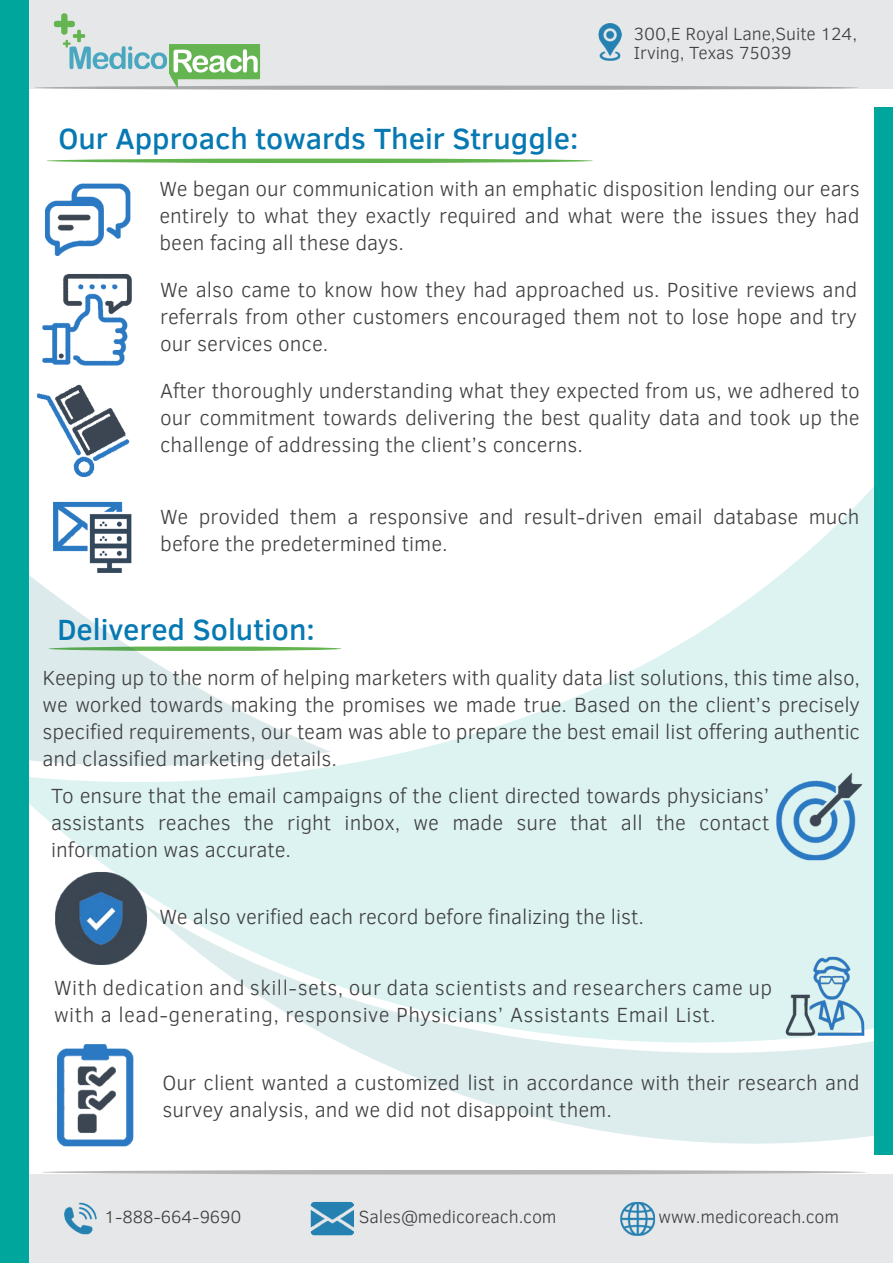
<style>
.page{position:relative;width:893px;height:1263px;background:#fff}
.page>*{position:absolute;margin:0;border:0;box-sizing:border-box;transform-origin:0 0}
.t1{font:500 30px "Clear Sans";color:#0678b2}
.t2{font:300 21px/27px "Clear Sans";color:#404041;text-align:justify}
.t3{font:300 21px/27px "Clear Sans";letter-spacing:.025em;color:#404041}
.t4{font:300 18px/19.5px "Clear Sans";letter-spacing:-.005em;color:#404041}
</style>
<div class="page">
<div style="left:0;top:1174px;width:892px;height:89px;background:#e6e7e8"></div>
<div style="left:0;top:0;width:892px;height:89px;background:#e6e7e8"></div>
<svg style="left:34px;top:85px;width:824px;height:5px;background:#b4b5b6"></svg>
<svg style="left:42px;top:1170px;width:823px;height:4px;background:#b9b9ba"></svg>
<svg style="left:339px;top:1042px;width:535px;height:101px;fill:#ddeded"></svg>
<svg style="left:29px;top:487px;width:845px;height:555px;fill:#ddf3f1"></svg>
<hr style="left:47px;top:159px;width:545px;height:4px;background:#63b34f;border-radius:50%">
<img style="left:64px;top:1202px;width:33px;height:33px">
<img style="left:48px;top:13px;width:216px;height:77px">
<img style="left:598px;top:24px;width:24px;height:37px">
<img style="left:310px;top:1201px;width:44px;height:35px">
<img style="left:620px;top:1201px;width:36px;height:35px">
<div style="left:0;top:0;width:29px;height:1263px;background:#00a69c"></div>
<div style="left:874px;top:108px;width:18px;height:1047px;background:#00a69c"></div>
<img style="left:42px;top:274px;width:90px;height:92px">
<img style="left:36px;top:384px;width:94px;height:93px">
<img style="left:50px;top:497px;width:84px;height:78px">
<img style="left:45px;top:183px;width:86px;height:73px">
<img style="left:760px;top:771px;width:111px;height:94px">
<img style="left:57px;top:1044px;width:77px;height:103px">
<img style="left:776px;top:955px;width:97px;height:82px">
<img style="left:38px;top:868px;width:118px;height:100px">
<p class="t4" style="left:633px;top:24px;width:225px">300,E Royal Lane,Suite 124,<br>Irving, Texas 75039</p>
<h1 class="t1" style="left:58px;top:117px;width:521px">Our Approach towards Their Struggle:</h1>
<p class="t2" style="left:159px;top:175px;width:701px">We began our communication with an emphatic disposition lending our ears entirely to what they exactly required and what were the issues they had been facing all these days.</p>
<p class="t2" style="left:160px;top:276px;width:698px">We also came to know how they had approached us. Positive reviews and referrals from other customers encouraged them not to lose hope and try our services once.</p>
<p class="t2" style="left:160px;top:377px;width:700px">After thoroughly understanding what they expected from us, we adhered to our commitment towards delivering the best quality data and took up the challenge of addressing the client’s concerns.</p>
<p class="t2" style="left:160px;top:503px;width:700px">We provided them a responsive and result-driven email database much before the predetermined time.</p>
<h1 class="t1" style="left:57px;top:609px;width:259px">Delivered Solution:</h1>
<p class="t2" style="left:43px;top:663px;width:818px">Keeping up to the norm of helping marketers with quality data list solutions, this time also, we worked towards making the promises we made true. Based on the client’s precisely specified requirements, our team was able to prepare the best email list offering authentic and classified marketing details.</p>
<p class="t2" style="left:51px;top:782px;width:719px">To ensure that the email campaigns of the client directed towards physicians’ assistants reaches the right inbox, we made sure that all the contact information was accurate.</p>
<p class="t2" style="left:159px;top:903px;width:486px">We also verified each record before finalizing the list.</p>
<p class="t3" style="left:54px;top:974px;width:719px">With dedication and skill-sets, our data scientists and researchers came up with a lead-generating, responsive Physicians’ Assistants Email List.</p>
<p class="t2" style="left:162px;top:1069px;width:698px">Our client wanted a customized list in accordance with their research and survey analysis, and we did not disappoint them.</p>
<p class="t4" style="left:104px;top:1206px;width:139px">1-888-664-9690</p>
<p class="t4" style="left:359px;top:1206px;width:199px">Sales@medicoreach.com</p>
<p class="t4" style="left:658px;top:1206px;width:182px">www.medicoreach.com</p>
</div>
